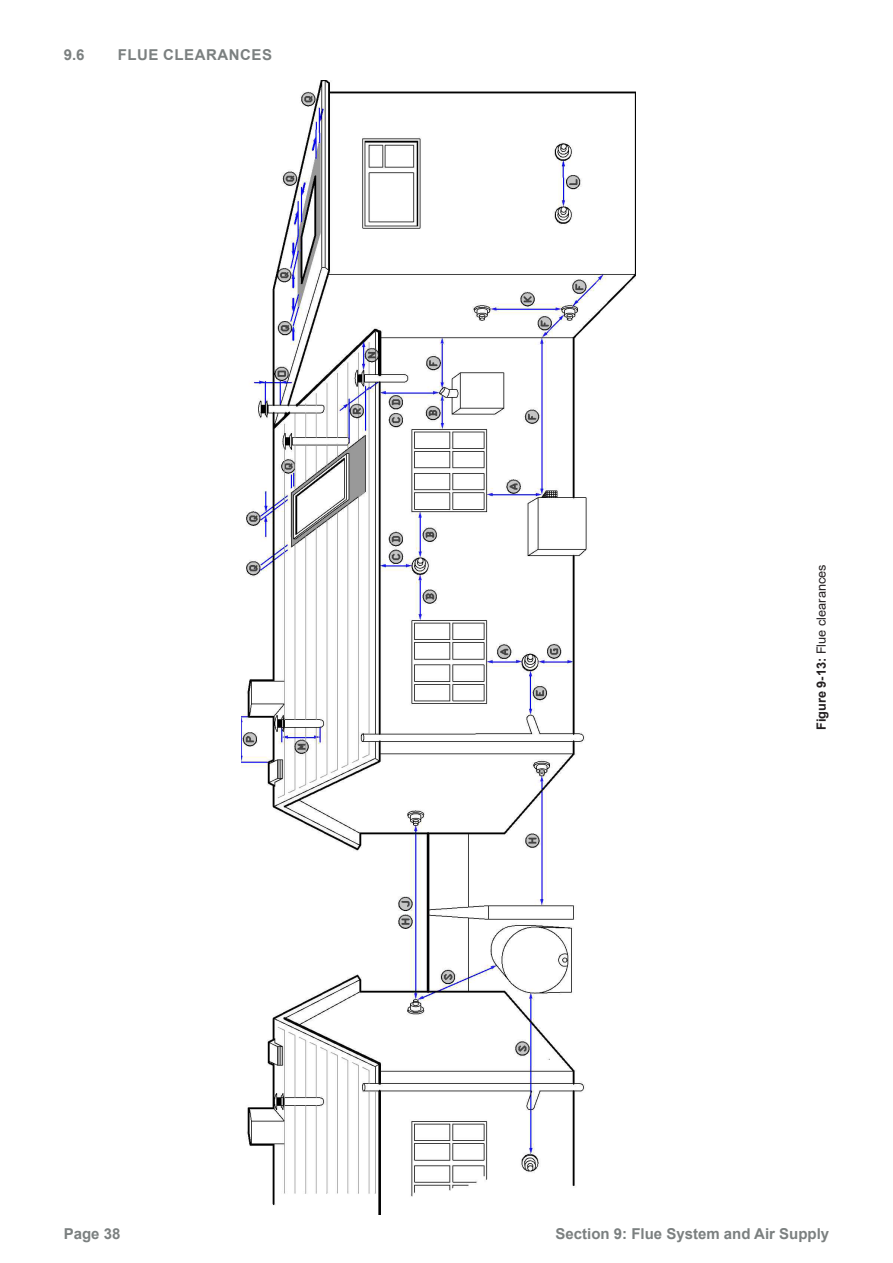
<style>
.page{position:relative;width:893px;height:1263px;background:#fff}
.page>*{position:absolute;margin:0;border:0;box-sizing:border-box;transform-origin:0 0}
.Page_number_and_section_title_text{font:700 15px "Arial";color:#7b8080}
.Section_heading_2{font:700 15px "Arial";letter-spacing:.035em;color:#7b8080}
.t1{font:12.75px "Arial";color:#231f20}
.s1{font-weight:700}
</style>
<div class="page">
<img style="left:241px;top:81px;width:395px;height:1133px">
<p class="Section_heading_2" style="left:64px;top:44px;width:22px">9.6</p>
<p class="Section_heading_2" style="left:118px;top:44px;width:156px">FLUE CLEARANCES</p>
<p class="t1" style="left:813px;top:730px;width:167px;rotate:-90deg"><span class="s1">Figure 9-13:</span> Flue clearances</p>
<p class="Page_number_and_section_title_text" style="left:64px;top:1223px;width:58px">Page 38</p>
<p class="Page_number_and_section_title_text" style="left:555px;top:1223px;width:275px">Section 9: Flue System and Air Supply</p>
</div>
